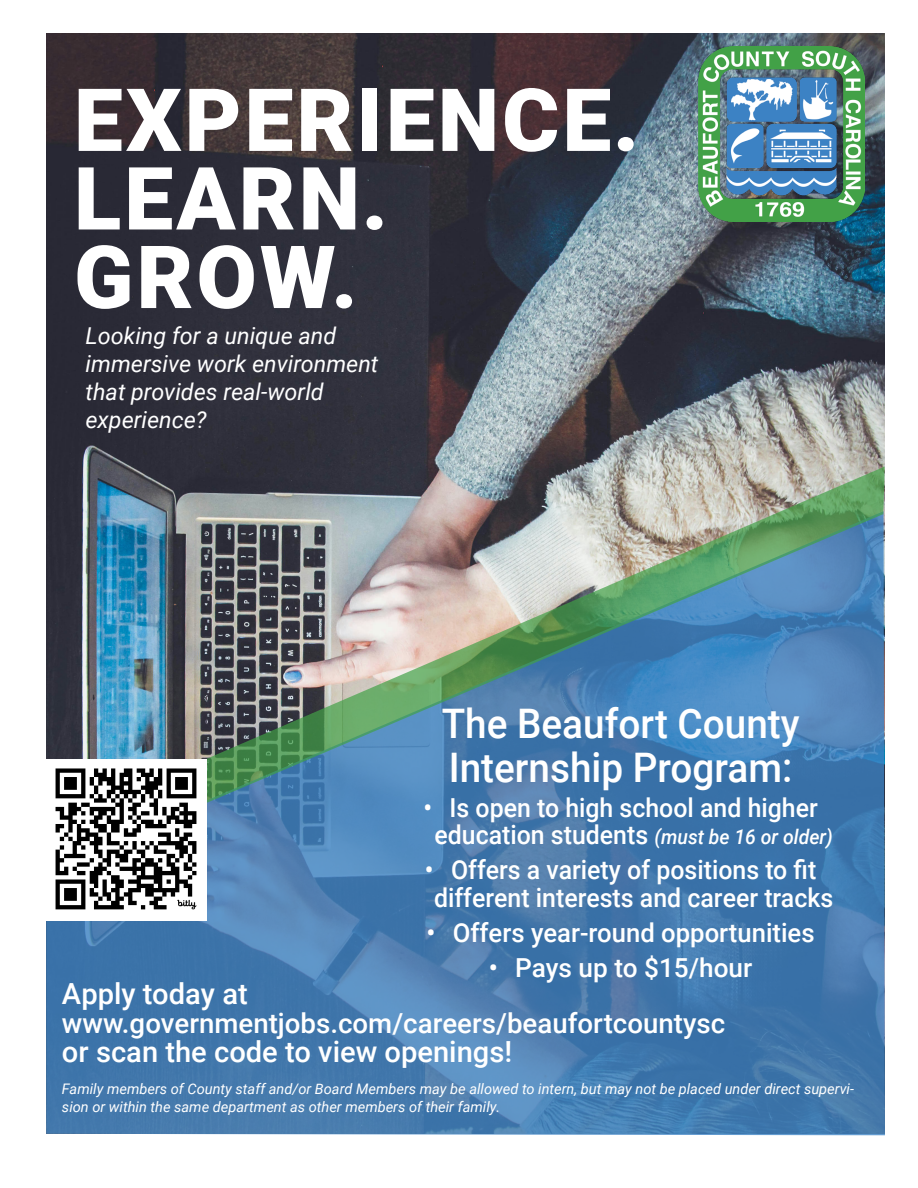
<style>
.page{position:relative;width:918px;height:1188px;background:#fff}
.page>*{position:absolute;margin:0;border:0;box-sizing:border-box;transform-origin:0 0}
.t1{font:900 87.3px/78.6px "Roboto";letter-spacing:.035em;color:#fff}
.t2{font:500 40.8px/43.7px "Roboto";color:#fff;scale:.95 1}
.t3{font:500 29.1px "Roboto";color:#fff}
.t4{font:500 27.6px "Roboto";color:#fff}
.t5{font:500 26.25px/27.6px "Roboto";color:#fff;text-align:center;scale:.95 1}
.t6{font:500 26.25px "Roboto";color:#fff}
.t7{font:italic 23.25px/27.9px "Roboto";color:#fff}
.t8{font:italic 14.55px/17.4px "Roboto";color:#fff}
.s1{font-style:italic;font-size:20.4px}
</style>
<div class="page">
<img style="left:46px;top:33px;width:838px;height:434px">
<img style="left:699px;top:47px;width:166px;height:175px">
<svg style="left:46px;top:871px;width:839px;height:264px;background:#457aae"></svg>
<img style="left:46px;top:467px;width:839px;height:404px">
<img style="left:46px;top:759px;width:161px;height:162px">
<p class="t1" style="left:74px;top:77px;width:567px">EXPERIENCE.<br>LEARN.<br>GROW.</p>
<p class="t7" style="left:86px;top:321px;width:294px">Looking for a unique and immersive work environment that provides real-world experience?</p>
<p class="t2" style="left:442px;top:700px;width:378px">The Beaufort County<br>Internship Program:</p>
<p class="t5" style="left:423px;top:793px;width:433px">• Is open to high school and higher education students <span class="s1">(must be 16 or older)</span></p>
<p class="t5" style="left:434px;top:855px;width:422px;text-align:left;text-indent:-9px">• Offers a variety of positions to fit different interests and career tracks</p>
<p class="t6" style="left:427px;top:914px;width:390px">• Offers year-round opportunities</p>
<p class="t6" style="left:489px;top:949px;width:265px">• Pays up to $15/hour</p>
<p class="t3" style="left:62px;top:973px;width:187px">Apply today at</p>
<p class="t4" style="left:62px;top:1004px;width:665px">www.governmentjobs.com/careers/beaufortcountysc</p>
<p class="t3" style="left:62px;top:1031px;width:452px">or scan the code to view openings!</p>
<p class="t8" style="left:62px;top:1080px;width:794px">Family members of County staff and/or Board Members may be allowed to intern, but may not be placed under direct supervi&shy;sion or within the same department as other members of their family.</p>
</div>
